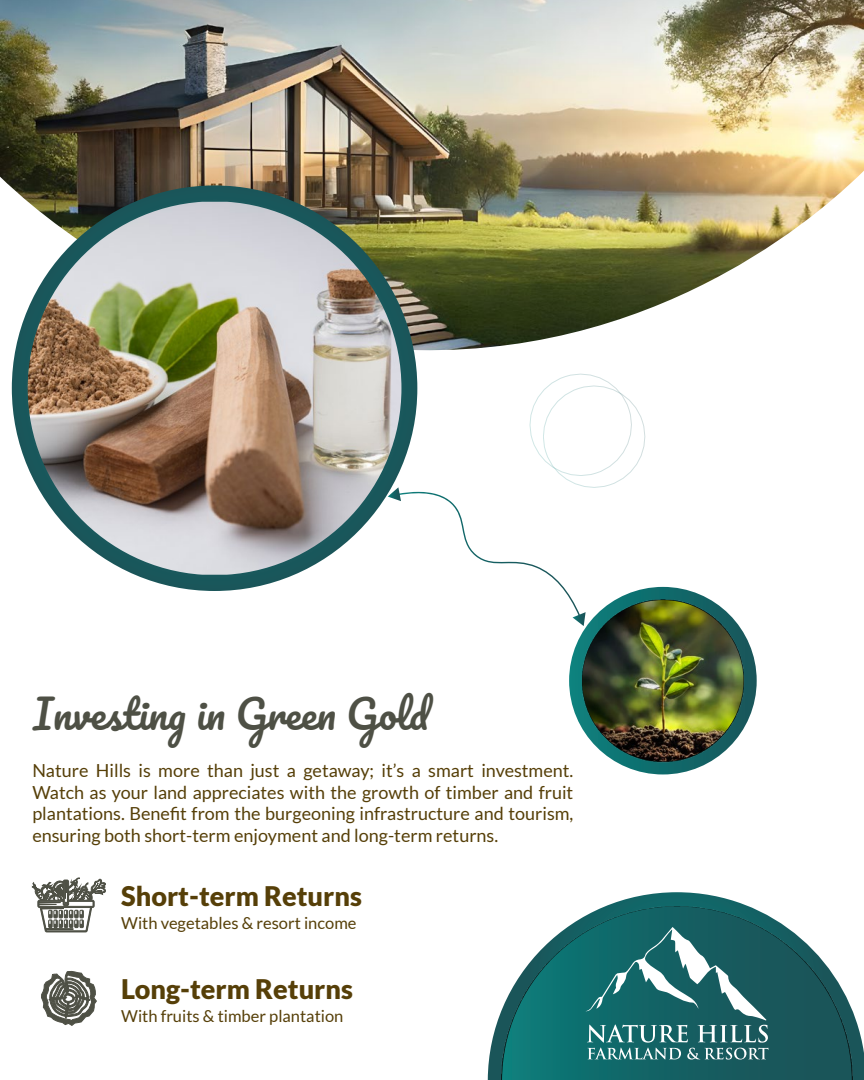
<style>
.page{position:relative;width:864px;height:1080px;background:#fff}
.page>*{position:absolute;margin:0;border:0;box-sizing:border-box;transform-origin:0 0}
.t1{font:39.6px "Pacifico";color:#4e5045}
.t2{font:900 27px "Lato";color:#563f08}
.t3{font:18px/21.6px "Lato";color:#563f08;text-align:justify}
.t4{font:16.5px "Lato";color:#563f08}
</style>
<div class="page">
<img style="left:0;top:0;width:864px;height:355px">
<img style="left:487px;top:892px;width:377px;height:188px">
<svg style="left:502px;top:906px;width:350px;height:174px"></svg>
<svg style="left:388px;top:374px;width:257px;height:191px"></svg>
<svg style="left:585px;top:927px;width:183px;height:133px;background:#3b7b7d"></svg>
<div style="left:12px;top:185px;width:405px;height:406px;background:#19575b;border-radius:203px"></div>
<img style="left:28px;top:202px;width:373px;height:373px;border-radius:181px">
<img style="left:528px;top:546px;width:229px;height:229px">
<img style="left:582px;top:600px;width:161px;height:161px;border-radius:81px">
<svg style="left:32px;top:878px;width:74px;height:54px"></svg>
<svg style="left:41px;top:971px;width:56px;height:55px"></svg>
<h1 class="t1" style="left:33px;top:693px;width:398px">Investing in Green Gold</h1>
<p class="t3" style="left:32px;top:760px;width:543px">Nature Hills is more than just a getaway; it’s a smart investment.<br>Watch as your land appreciates with the growth of timber and fruit plantations. Benefit from the burgeoning infrastructure and tourism, ensuring both short-term enjoyment and long-term returns.</p>
<h2 class="t2" style="left:121px;top:880px;width:242px">Short-term Returns</h2>
<p class="t4" style="left:121px;top:914px;width:237px">With vegetables &amp; resort income</p>
<h2 class="t2" style="left:121px;top:974px;width:233px">Long-term Returns</h2>
<p class="t4" style="left:121px;top:1007px;width:224px">With fruits &amp; timber plantation</p>
</div>
